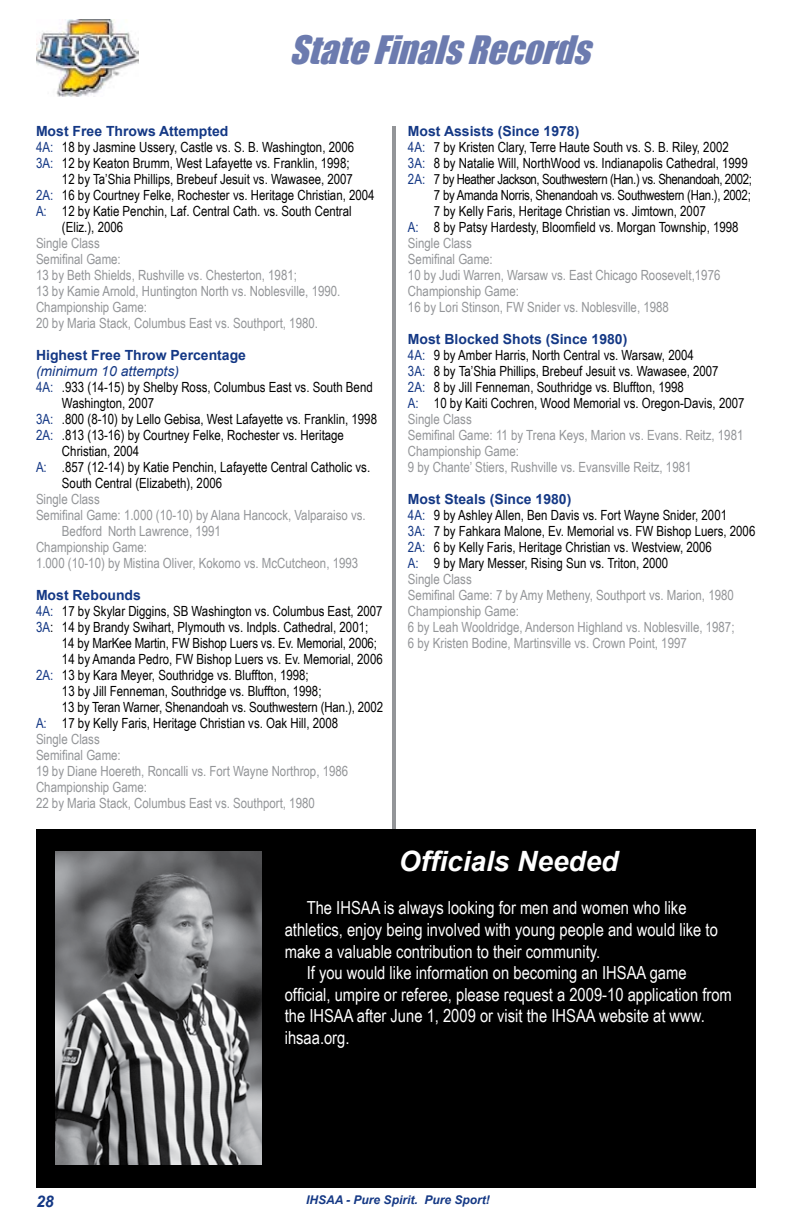
<style>
.page{position:relative;width:792px;height:1224px;background:#fff}
.page>*{position:absolute;margin:0;border:0;box-sizing:border-box;transform-origin:0 0}
.t1{font:italic 36px "Impact";color:#6c7baf}
.t2{font:italic 700 28px "Arial";color:#fff}
.t3{font:18px "Arial Narrow";color:#fff}
.t4{font:italic 700 16px "Arial";color:#143885}
.t5{font:14px/16px "Arial Narrow";color:#000}
.t6{font:14px/16px "Arial Narrow";color:#939598}
.t7{font:700 14px "Arial";color:#143885}
.t8{font:14px "Arial Narrow";letter-spacing:-.03em;color:#000}
.t9{font:14px "Arial Narrow";letter-spacing:-.02em;color:#000}
.t10{font:italic 14px "Arial";color:#143885}
.t11{font:italic 700 12px "Arial";color:#143885}
.s1{color:#143885}
.s2{color:#939598}
.s3{color:#000}
</style>
<div class="page">
<img style="left:36px;top:20px;width:103px;height:77px">
<hr style="left:392px;top:126px;width:4px;height:1062px;background:#939598">
<div style="left:36px;top:830px;width:720px;height:358px;background:#000"></div>
<img style="left:56px;top:851px;width:205px;height:314px">
<h1 class="t1" style="left:289px;top:22px;width:316px">StateFinalsRecords</h1>
<p class="t7" style="left:36px;top:122px;width:194px">Most Free Throws Attempted</p>
<p class="t5" style="left:36px;top:139px;width:320px"><span class="s1">4A:</span> 18 by Jasmine Ussery, Castle vs. S. B. Washington, 2006</p>
<p class="t5" style="left:36px;top:155px;width:315px"><span class="s1">3A:</span> 12 by Keaton Brumm, West Lafayette vs. Franklin, 1998;</p>
<p class="t5" style="left:62px;top:171px;width:293px">12 by Ta’Shia Phillips, Brebeuf Jesuit vs. Wawasee, 2007</p>
<p class="t5" style="left:36px;top:187px;width:340px"><span class="s1">2A:</span> 16 by Courtney Felke, Rochester vs. Heritage Christian, 2004</p>
<p class="t5" style="left:36px;top:203px;width:317px"><span class="s1">A:</span> 12 by Katie Penchin, Laf. Central Cath. vs. South Central</p>
<p class="t5" style="left:62px;top:219px;width:63px">(Eliz.), 2006</p>
<p class="t6" style="left:36px;top:235px;width:306px">Single Class<br>Semifinal Game:<br>13 by Beth Shields, Rushville vs. Chesterton, 1981;<br>13 by Kamie Arnold, Huntington North vs. Noblesville, 1990.<br>Championship Game:<br>20 by Maria Stack, Columbus East vs. Southport, 1980.</p>
<p class="t7" style="left:36px;top:346px;width:212px">Highest Free Throw Percentage</p>
<p class="t10" style="left:36px;top:362px;width:145px">(minimum 10 attempts)</p>
<p class="t5" style="left:36px;top:379px;width:338px"><span class="s1">4A:</span> .933 (14-15) by Shelby Ross, Columbus East vs. South Bend</p>
<p class="t5" style="left:62px;top:395px;width:94px">Washington, 2007</p>
<p class="t5" style="left:36px;top:411px;width:343px"><span class="s1">3A:</span> .800 (8-10) by Lello Gebisa, West Lafayette vs. Franklin, 1998</p>
<p class="t5" style="left:36px;top:427px;width:310px"><span class="s1">2A:</span> .813 (13-16) by Courtney Felke, Rochester vs. Heritage</p>
<p class="t5" style="left:62px;top:443px;width:79px">Christian, 2004</p>
<p class="t5" style="left:36px;top:459px;width:336px"><span class="s1">A:</span> .857 (12-14) by Katie Penchin, Lafayette Central Catholic vs.</p>
<p class="t5" style="left:62px;top:475px;width:162px">South Central (Elizabeth), 2006</p>
<p class="t6" style="left:36px;top:491px;width:65px">Single Class</p>
<p class="t6" style="left:36px;top:507px;width:331px">Semifinal Game: 1.000 (10-10) by Alana Hancock, Valparaiso vs.</p>
<p class="t6" style="left:62px;top:523px;width:160px">Bedford North Lawrence, 1991</p>
<p class="t6" style="left:36px;top:539px;width:113px">Championship Game:</p>
<p class="t6" style="left:36px;top:555px;width:324px">1.000 (10-10) by Mistina Oliver, Kokomo vs. McCutcheon, 1993</p>
<p class="t7" style="left:36px;top:586px;width:107px">Most Rebounds</p>
<p class="t5" style="left:36px;top:603px;width:348px"><span class="s1">4A:</span> 17 by Skylar Diggins, SB Washington vs. Columbus East, 2007<br><span class="s1">3A</span>: 14 by Brandy Swihart, Plymouth vs. Indpls. Cathedral, 2001;</p>
<p class="t5" style="left:62px;top:635px;width:317px">14 by MarKee Martin, FW Bishop Luers vs. Ev. Memorial, 2006;</p>
<p class="t5" style="left:62px;top:651px;width:322px">14 by Amanda Pedro, FW Bishop Luers vs. Ev. Memorial, 2006</p>
<p class="t5" style="left:36px;top:667px;width:274px"><span class="s1">2A:</span> 13 by Kara Meyer, Southridge vs. Bluffton, 1998;</p>
<p class="t5" style="left:62px;top:683px;width:261px">13 by Jill Fenneman, Southridge vs. Bluffton, 1998;</p>
<p class="t5" style="left:62px;top:699px;width:323px">13 by Teran Warner, Shenandoah vs. Southwestern (Han.), 2002</p>
<p class="t5" style="left:36px;top:715px;width:304px"><span class="s1">A:</span> 17 by Kelly Faris, Heritage Christian vs. Oak Hill, 2008</p>
<p class="t6" style="left:36px;top:731px;width:65px">Single Class</p>
<p class="t6" style="left:36px;top:747px;width:86px">Semifinal Game:</p>
<p class="t6" style="left:36px;top:763px;width:314px">19 by Diane Hoereth, Roncalli vs. Fort Wayne Northrop, 1986</p>
<p class="t6" style="left:36px;top:779px;width:113px">Championship Game:</p>
<p class="t6" style="left:36px;top:795px;width:280px">22 by Maria Stack, Columbus East vs. Southport, 1980</p>
<p class="t7" style="left:408px;top:122px;width:173px">Most Assists (Since 1978)</p>
<p class="t5" style="left:408px;top:139px;width:322px"><span class="s1">4A:</span> 7 by Kristen Clary, Terre Haute South vs. S. B. Riley, 2002</p>
<p class="t5" style="left:408px;top:155px;width:341px"><span class="s1">3A:</span> 8 by Natalie Will, NorthWood vs. Indianapolis Cathedral, 1999</p>
<p class="t8" style="left:408px;top:169px;width:345px"><span class="s1">2A:</span> 7 by Heather Jackson, Southwestern (Han.) vs. Shenandoah, 2002;</p>
<p class="t9" style="left:434px;top:185px;width:318px">7 by Amanda Norris, Shenandoah vs. Southwestern (Han.), 2002;</p>
<p class="t5" style="left:434px;top:203px;width:273px">7 by Kelly Faris, Heritage Christian vs. Jimtown, 2007</p>
<p class="t5" style="left:408px;top:219px;width:332px"><span class="s1">A:</span> 8 by Patsy Hardesty, Bloomfield vs. Morgan Township, 1998</p>
<p class="t6" style="left:408px;top:235px;width:65px">Single Class</p>
<p class="t6" style="left:408px;top:251px;width:86px">Semifinal Game:</p>
<p class="t6" style="left:408px;top:267px;width:314px">10 by Judi Warren, Warsaw vs. East Chicago Roosevelt,1976</p>
<p class="t6" style="left:408px;top:283px;width:113px">Championship Game:</p>
<p class="t6" style="left:408px;top:299px;width:262px">16 by Lori Stinson, FW Snider vs. Noblesville, 1988</p>
<p class="t7" style="left:408px;top:330px;width:221px">Most Blocked Shots (Since 1980)</p>
<p class="t5" style="left:408px;top:347px;width:338px"><span class="s1">4A:</span> 9 by Amber Harris, North Central vs. Warsaw, 2004<br><span class="s1">3A:</span> 8 by Ta’Shia Phillips, Brebeuf Jesuit vs. Wawasee, 2007<br><span class="s1">2A:</span> 8 by Jill Fenneman, Southridge vs. Bluffton, 1998<br><span class="s1">A:</span> 10 by Kaiti Cochren, Wood Memorial vs. Oregon-Davis, 2007<br><span class="s2">Single Class<br>Semifinal Game: 11 by Trena Keys, Marion vs. Evans. Reitz, 1981<br>Championship Game:<br>9 by Chante’ Stiers, Rushville vs. Evansville Reitz, 1981</span></p>
<p class="t7" style="left:408px;top:490px;width:165px">Most Steals (Since 1980)</p>
<p class="t6" style="left:408px;top:507px;width:349px"><span class="s1">4A:</span> <span class="s3">9 by Ashley Allen, Ben Davis vs. Fort Wayne Snider, 2001<br></span><span class="s1">3A:</span> <span class="s3">7 by Fahkara Malone, Ev. Memorial vs. FW Bishop Luers, 2006<br></span><span class="s1">2A:</span> <span class="s3">6 by Kelly Faris, Heritage Christian vs. Westview, 2006<br></span><span class="s1">A:</span> <span class="s3">9 by Mary Messer, Rising Sun vs. Triton, 2000<br></span>Single Class<br>Semifinal Game: 7 by Amy Metheny, Southport vs. Marion, 1980<br>Championship Game:<br>6 by Leah Wooldridge, Anderson Highland vs. Noblesville, 1987;<br>6 by Kristen Bodine, Martinsville vs. Crown Point, 1997</p>
<h2 class="t2" style="left:399px;top:843px;width:221px">Officials Needed</h2>
<p class="t3" style="left:307px;top:895px;width:381px">The IHSAA is always looking for men and women who like</p>
<p class="t3" style="left:285px;top:917px;width:435px">athletics, enjoy being involved with young people and would like to</p>
<p class="t3" style="left:285px;top:938px;width:317px">make a valuable contribution to their community.</p>
<p class="t3" style="left:307px;top:960px;width:381px">If you would like information on becoming an IHSAA game</p>
<p class="t3" style="left:285px;top:981px;width:449px">official, umpire or referee, please request a 2009-10 application from</p>
<p class="t3" style="left:285px;top:1003px;width:422px">the IHSAA after June 1, 2009 or visit the IHSAA website at www.</p>
<p class="t3" style="left:285px;top:1025px;width:66px">ihsaa.org.</p>
<p class="t4" style="left:36px;top:1191px;width:19px">28</p>
<p class="t11" style="left:306px;top:1192px;width:185px">IHSAA - Pure Spirit. Pure Sport!</p>
</div>
